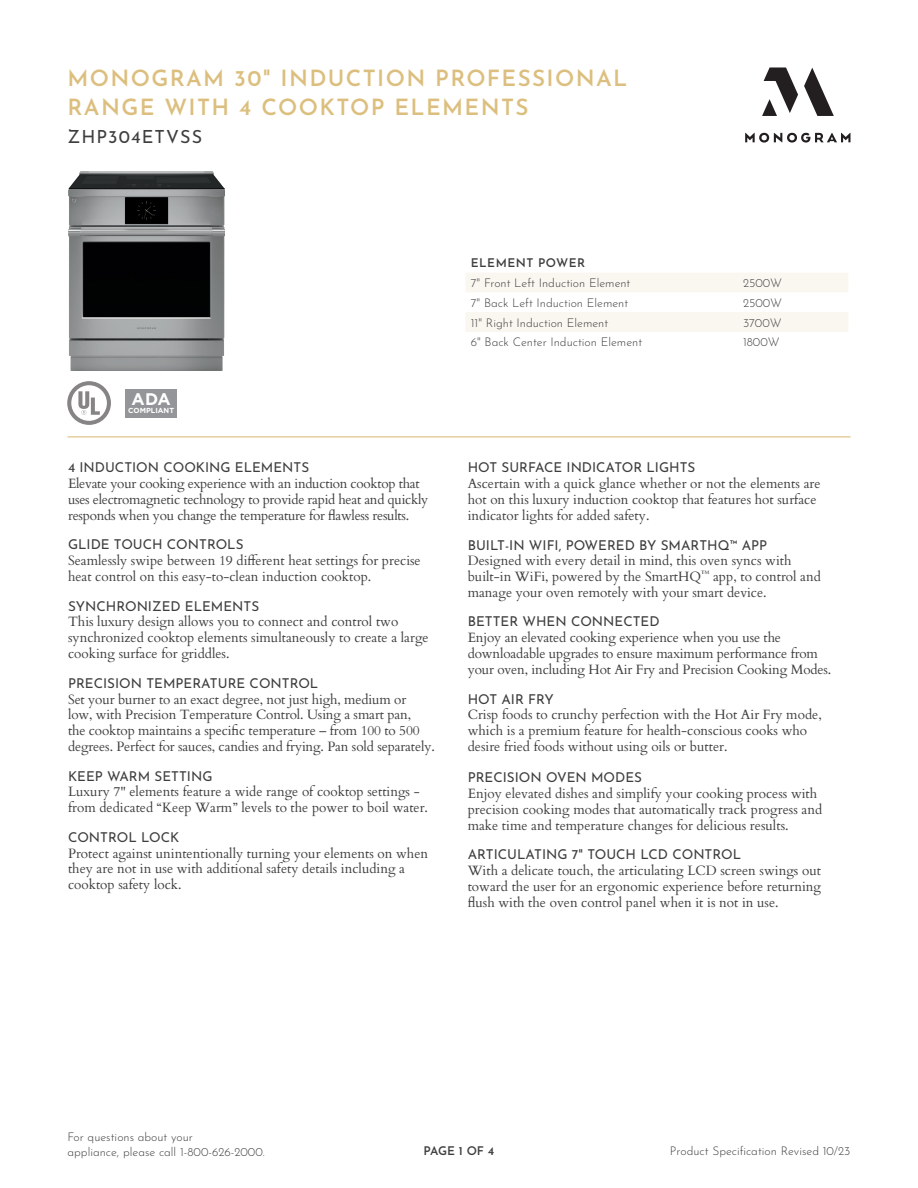
<style>
.page{position:relative;width:918px;height:1188px;background:#fff}
.page>*{position:absolute;margin:0;border:0;box-sizing:border-box;transform-origin:0 0}
.t1{font:600 22.5px/28.5px "Josefin Sans";letter-spacing:.06em;color:#dcbf7e}
.t2{font:18px "Josefin Sans";letter-spacing:.06em;color:#3e3e3f}
.t3{font:700 16.8px "Gotham";color:#fff}
.t4{font:13.5px/15.8px "Cardo";color:#3e3e3f}
.t5{font:13.5px "Josefin Sans";color:#3e3e3f}
.t6{font:13.5px/15.8px "Cardo";letter-spacing:-.02em;color:#3e3e3f}
.t7{font:300 12px/14.4px "Josefin Sans";color:#3e3e3f}
.t8{font:600 12px "Josefin Sans";letter-spacing:.04em;color:#3e3e3f}
.t9{font:700 7.35px "Gotham";color:#fff}
</style>
<div class="page">
<svg style="left:745px;top:68px;width:105px;height:75px"></svg>
<hr style="left:68px;top:436px;width:782px;height:1px;background:#dcbf7e">
<svg style="left:67px;top:381px;width:44px;height:44px"></svg>
<div style="left:125px;top:389px;width:52px;height:28px;background:#939598"></div>
<svg style="left:466px;top:273px;width:382px;height:59px"></svg>
<img style="left:68px;top:171px;width:156px;height:199px">
<h1 class="t1" style="left:68px;top:62px;width:561px">MONOGRAM 30" INDUCTION PROFESSIONAL<br>RANGE WITH 4 COOKTOP ELEMENTS</h1>
<h2 class="t2" style="left:68px;top:123px;width:136px">ZHP304ETVSS</h2>
<p class="t3" style="left:132px;top:388px;width:41px">ADA</p>
<p class="t9" style="left:128px;top:405px;width:47px">COMPLIANT</p>
<p class="t5" style="left:68px;top:458px;width:243px">4 INDUCTION COOKING ELEMENTS</p>
<p class="t6" style="left:68px;top:475px;width:362px">Elevate your cooking experience with an induction cooktop that uses electromagnetic technology to provide rapid heat and quickly responds when you change the temperature for flawless results.</p>
<p class="t5" style="left:68px;top:535px;width:177px">GLIDE TOUCH CONTROLS</p>
<p class="t4" style="left:68px;top:552px;width:354px">Seamlessly swipe between 19 different heat settings for precise heat control on this easy-to-clean induction cooktop.</p>
<p class="t5" style="left:68px;top:596px;width:193px">SYNCHRONIZED ELEMENTS</p>
<p class="t4" style="left:68px;top:613px;width:362px">This luxury design allows you to connect and control two synchronized cooktop elements simultaneously to create a large cooking surface for griddles.</p>
<p class="t5" style="left:68px;top:673px;width:252px">PRECISION TEMPERATURE CONTROL</p>
<p class="t4" style="left:68px;top:690px;width:368px">Set your burner to an exact degree, not just high, medium or<br>low, with Precision Temperature Control. Using a smart pan,<br>the cooktop maintains a specific temperature – from 100 to 500 degrees. Perfect for sauces, candies and frying. Pan sold separately.</p>
<p class="t5" style="left:68px;top:766px;width:146px">KEEP WARM SETTING</p>
<p class="t4" style="left:68px;top:783px;width:362px">Luxury 7" elements feature a wide range of cooktop settings - from dedicated “Keep Warm” levels to the power to boil water.</p>
<p class="t5" style="left:68px;top:827px;width:113px">CONTROL LOCK</p>
<p class="t4" style="left:68px;top:845px;width:362px">Protect against unintentionally turning your elements on when they are not in use with additional safety details including a cooktop safety lock.</p>
<p class="t8" style="left:471px;top:254px;width:116px">ELEMENT POWER</p>
<p class="t7" style="left:471px;top:275px;width:161px">7" Front Left Induction Element</p>
<p class="t7" style="left:743px;top:275px;width:41px">2500W</p>
<p class="t7" style="left:471px;top:294px;width:159px">7" Back Left Induction Element</p>
<p class="t7" style="left:743px;top:294px;width:41px">2500W</p>
<p class="t7" style="left:471px;top:314px;width:139px">11" Right Induction Element</p>
<p class="t7" style="left:743px;top:314px;width:40px">3700W</p>
<p class="t7" style="left:471px;top:334px;width:173px">6" Back Center Induction Element</p>
<p class="t7" style="left:743px;top:334px;width:38px">1800W</p>
<p class="t5" style="left:468px;top:458px;width:229px">HOT SURFACE INDICATOR LIGHTS</p>
<p class="t4" style="left:468px;top:475px;width:354px">Ascertain with a quick glance whether or not the elements are hot on this luxury induction cooktop that features hot surface indicator lights for added safety.</p>
<p class="t5" style="left:468px;top:535px;width:301px">BUILT-IN WIFI, POWERED BY SMARTHQ™ APP</p>
<p class="t4" style="left:468px;top:552px;width:355px">Designed with every detail in mind, this oven syncs with built-in WiFi, powered by the SmartHQ<sup>™</sup> app, to control and manage your oven remotely with your smart device.</p>
<p class="t5" style="left:468px;top:612px;width:193px">BETTER WHEN CONNECTED</p>
<p class="t4" style="left:468px;top:629px;width:365px">Enjoy an elevated cooking experience when you use the downloadable upgrades to ensure maximum performance from your oven, including Hot Air Fry and Precision Cooking Modes.</p>
<p class="t5" style="left:468px;top:689px;width:88px">HOT AIR FRY</p>
<p class="t4" style="left:468px;top:706px;width:356px">Crisp foods to crunchy perfection with the Hot Air Fry mode, which is a premium feature for health-conscious cooks who desire fried foods without using oils or butter.</p>
<p class="t5" style="left:468px;top:767px;width:176px">PRECISION OVEN MODES</p>
<p class="t4" style="left:468px;top:785px;width:356px">Enjoy elevated dishes and simplify your cooking process with precision cooking modes that automatically track progress and make time and temperature changes for delicious results.</p>
<p class="t5" style="left:468px;top:845px;width:275px">ARTICULATING 7" TOUCH LCD CONTROL</p>
<p class="t4" style="left:468px;top:862px;width:355px;text-align:justify">With a delicate touch, the articulating LCD screen swings out toward the user for an ergonomic experience before returning flush with the oven control panel when it is not in use.</p>
<p class="t7" style="left:68px;top:1129px;width:199px">For questions about your<br>appliance, please call 1-800-626-2000.</p>
<p class="t8" style="left:424px;top:1142px;width:72px">PAGE 1 OF 4</p>
<p class="t7" style="left:670px;top:1142px;width:182px">Product Specification Revised 10/23</p>
</div>
